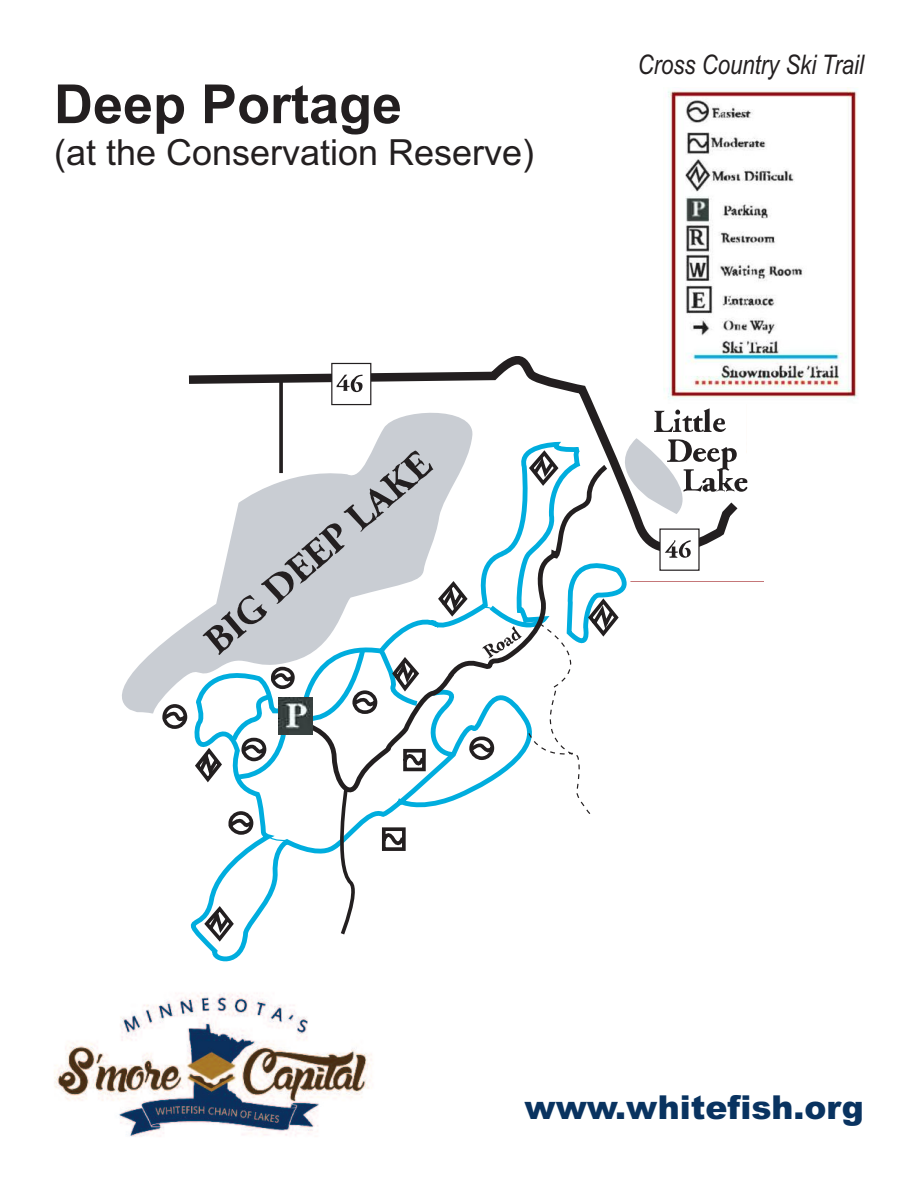
<style>
.page{position:relative;width:918px;height:1188px;background:#fff}
.page>*{position:absolute;margin:0;border:0;box-sizing:border-box;transform-origin:0 0}
.t1{font:700 54px "Arial";color:#231f20}
.t2{font:36px "Arial";color:#231f20}
.t3{font:900 33px "Arial";color:#093360}
.t4{font:italic 27px "Arial Narrow";color:#231f20}
</style>
<div class="page">
<img style="left:54px;top:993px;width:318px;height:144px">
<svg style="left:122px;top:645px;width:39px;height:69px;fill:#c9cdd3"></svg>
<svg style="left:188px;top:356px;width:558px;height:195px"></svg>
<div style="left:660px;top:529px;width:39px;height:41px;background:#fff"></div>
<div style="left:659px;top:528px;width:41px;height:43px;border:1px solid #231f20"></div>
<svg style="left:665px;top:540px;width:26px;height:18px"></svg>
<div style="left:332px;top:363px;width:39px;height:42px;background:#fff"></div>
<div style="left:331px;top:363px;width:40px;height:42px;border:1px solid #231f20"></div>
<svg style="left:337px;top:375px;width:26px;height:17px"></svg>
<svg style="left:161px;top:447px;width:460px;height:497px"></svg>
<img style="left:279px;top:697px;width:34px;height:38px">
<img style="left:663px;top:89px;width:195px;height:314px">
<h1 class="t1" style="left:54px;top:73px;width:350px">Deep Portage</h1>
<p class="t2" style="left:54px;top:132px;width:482px">(at the Conservation Reserve)</p>
<p class="t4" style="left:638px;top:49px;width:228px">Cross Country Ski Trail</p>
<p class="t3" style="left:525px;top:1088px;width:341px">www.whitefish.org</p>
</div>
